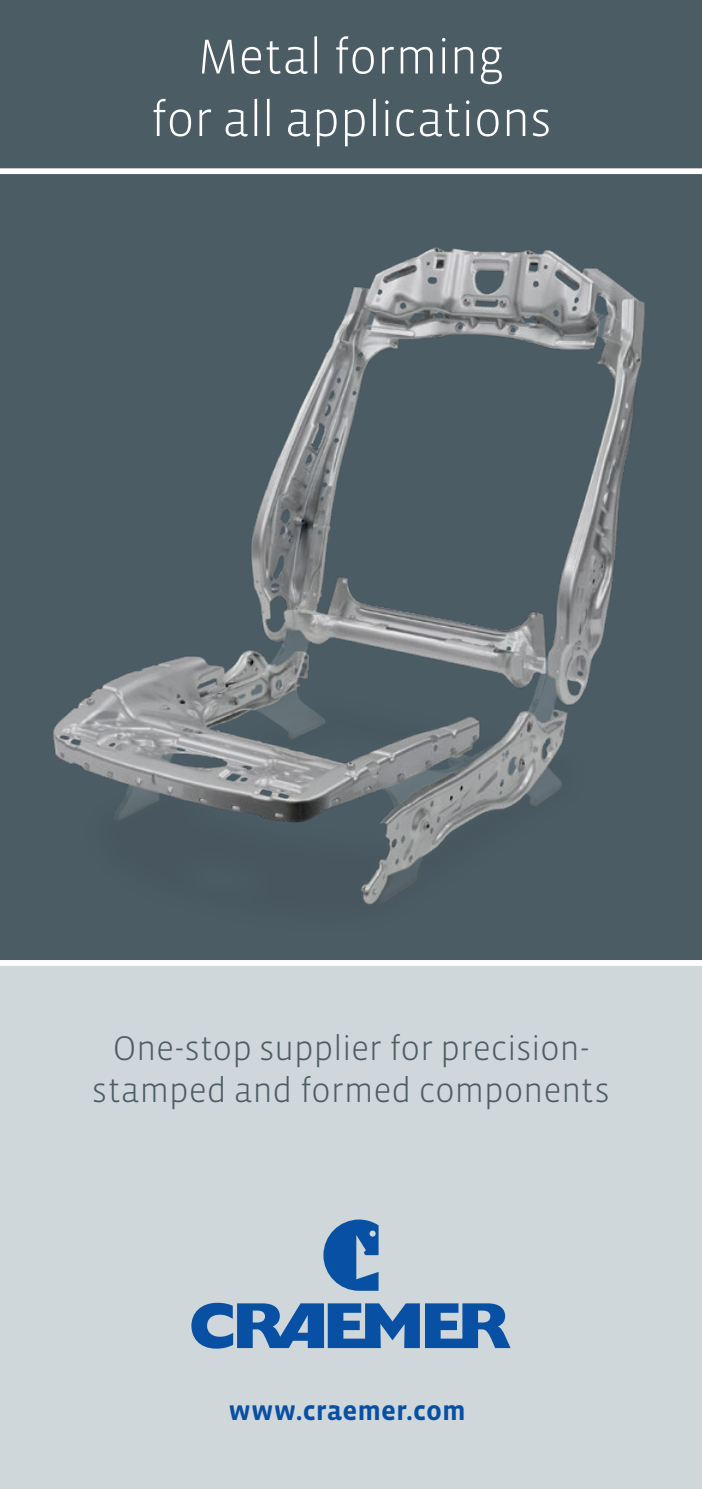
<style>
.page{position:relative;width:702px;height:1489px;background:#fff}
.page>*{position:absolute;margin:0;border:0;box-sizing:border-box;transform-origin:0 0}
.t1{font:300 50px "Vista Sans OT";letter-spacing:-.015em;color:#fff}
.t2{font:300 35px/42px "Vista Sans OT";letter-spacing:-.01em;color:#4c5c65;text-align:center}
.t3{font:700 28px "Vista Sans OT";color:#0850a3}
</style>
<div class="page">
<div style="left:0;top:0;width:702px;height:171px;background:#4c5c65"></div>
<div style="left:0;top:962px;width:702px;height:526px;background:#d0d7db"></div>
<svg style="left:191px;top:1302px;width:319px;height:46px"></svg>
<svg style="left:323px;top:1219px;width:55px;height:71px"></svg>
<img style="left:0;top:174px;width:702px;height:786px">
<div style="left:0;top:168px;width:702px;height:6px;background:#fff"></div>
<div style="left:0;top:960px;width:702px;height:5px;background:#fff"></div>
<p class="t1" style="left:197px;top:31px;width:309px">Metal forming</p>
<p class="t1" style="left:150px;top:93px;width:403px">for all applications</p>
<p class="t2" style="left:92px;top:1027px;width:519px">One-stop supplier for precision&shy;stamped and formed components</p>
<p class="t3" style="left:229px;top:1395px;width:238px">www.craemer.com</p>
</div>
